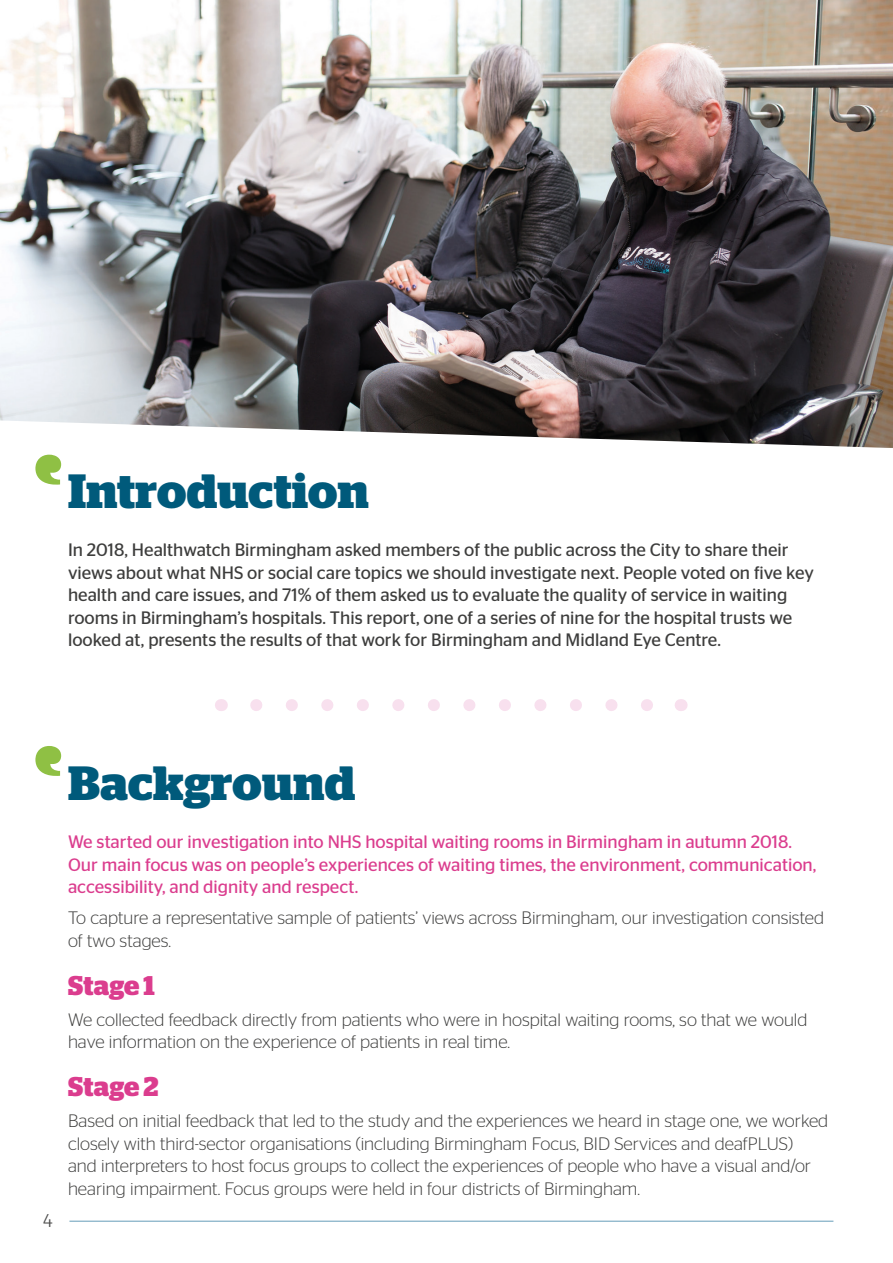
<style>
.page{position:relative;width:893px;height:1263px;background:#fff}
.page>*{position:absolute;margin:0;border:0;box-sizing:border-box;transform-origin:0 0}
.Large_Heading{font:700 48px "Stag";letter-spacing:.005em;color:#005a7b}
.Sub_heading{font:700 27px "Stag";color:#db3d8e}
.Body_text{font:300 18px/22.5px "Stag Sans";color:#3d3d3c}
.Body_text-2{font:18px/22.5px "Stag Sans";color:#3d3d3c}
.Red_body_text{font:18px/22.5px "Stag Sans";color:#db3d8e}
.t1{font:300 18px "FS Me Pro";color:#4b4b4a}
</style>
<div class="page">
<hr style="left:69px;top:1221px;width:764px;height:1px;background:#659db8">
<svg style="left:35px;top:455px;width:26px;height:30px"></svg>
<svg style="left:256px;top:699px;width:397px;height:12px"></svg>
<svg style="left:221px;top:699px;width:1px;height:12px"></svg>
<svg style="left:681px;top:699px;width:1px;height:12px"></svg>
<img style="left:0;top:0;width:893px;height:448px">
<svg style="left:35px;top:746px;width:26px;height:30px"></svg>
<p class="Large_Heading" style="left:68px;top:463px;width:302px">Introduction</p>
<p class="Body_text-2" style="left:68px;top:539px;width:747px">In 2018, Healthwatch Birmingham asked members of the public across the City to share their views about what NHS or social care topics we should investigate next. People voted on five key health and care issues, and 71% of them asked us to evaluate the quality of service in waiting rooms in Birmingham’s hospitals. This report, one of a series of nine for the hospital trusts we looked at, presents the results of that work for Birmingham and Midland Eye Centre.</p>
<p class="t1" style="left:43px;top:1208px;width:12px">4</p>
<p class="Large_Heading" style="left:68px;top:755px;width:289px">Background</p>
<p class="Red_body_text" style="left:68px;top:830px;width:750px">We started our investigation into NHS hospital waiting rooms in Birmingham in autumn 2018.<br>Our main focus was on people’s experiences of waiting times, the environment, communication, accessibility, and dignity and respect.</p>
<p class="Body_text" style="left:68px;top:906px;width:758px">To capture a representative sample of patients’ views across Birmingham, our investigation consisted of two stages.</p>
<p class="Sub_heading" style="left:68px;top:969px;width:88px">Stage 1</p>
<p class="Body_text" style="left:68px;top:1008px;width:741px">We collected feedback directly from patients who were in hospital waiting rooms, so that we would have information on the experience of patients in real time.</p>
<p class="Sub_heading" style="left:68px;top:1071px;width:92px">Stage 2</p>
<p class="Body_text" style="left:68px;top:1109px;width:762px">Based on initial feedback that led to the study and the experiences we heard in stage one, we worked closely with third-sector organisations (including Birmingham Focus, BID Services and deafPLUS)<br>and interpreters to host focus groups to collect the experiences of people who have a visual and/or hearing impairment. Focus groups were held in four districts of Birmingham.</p>
</div>
